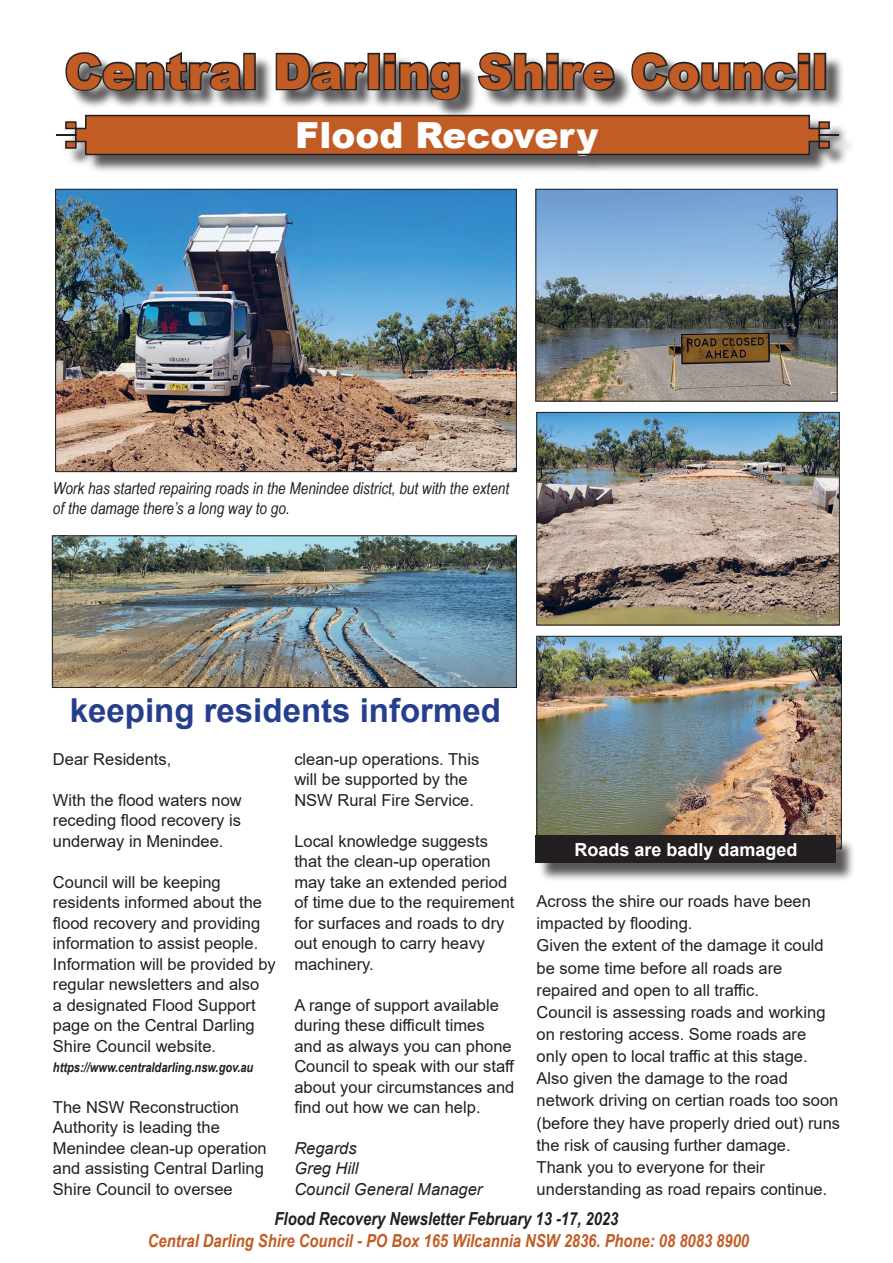
<style>
.page{position:relative;width:893px;height:1263px;background:#fff}
.page>*{position:absolute;margin:0;border:0;box-sizing:border-box;transform-origin:0 0}
.t1{font:900 48px "Arial";color:#c25c25}
.t2{font:900 36px "Arial";color:#fff}
.t3{font:700 33px "Arial";color:#253f8e}
.t4{font:italic 700 18px "Arial Narrow";color:#c25c25}
.t5{font:italic 700 18px "Arial Narrow";color:#231f20}
.t6{font:700 18px "Arial";color:#fff}
.t7{font:16.5px/20.5px "Arial";color:#231f20}
.t8{font:italic 16.5px/19.8px "Arial Narrow";color:#231f20}
.t9{font:italic 16.5px "Arial";color:#231f20}
.t10{font:italic 700 13.5px "Arial Narrow";color:#231f20}
</style>
<div class="page">
<div style="left:68px;top:55px;width:777px;height:64px;background:#231f20;opacity:.75"></div>
<svg style="left:65px;top:52px;width:180px;height:41px"></svg>
<div style="left:243px;top:53px;width:13px;height:37px;border:3px solid #231f20"></div>
<svg style="left:274px;top:52px;width:95px;height:41px"></svg>
<div style="left:367px;top:53px;width:13px;height:37px;border:3px solid #231f20"></div>
<svg style="left:382px;top:52px;width:81px;height:50px"></svg>
<svg style="left:476px;top:52px;width:141px;height:41px"></svg>
<svg style="left:630px;top:52px;width:182px;height:41px"></svg>
<div style="left:814px;top:53px;width:12px;height:37px;border:3px solid #231f20"></div>
<div style="left:59px;top:117px;width:798px;height:57px;background:#231f20;opacity:.75"></div>
<svg style="left:56px;top:114px;width:784px;height:42px;background:#b66033"></svg>
<img style="left:54px;top:537px;width:461px;height:149px">
<div style="left:52px;top:535px;width:465px;height:153px;border:1px solid #231f20"></div>
<img style="left:57px;top:191px;width:458px;height:279px">
<div style="left:55px;top:189px;width:462px;height:283px;border:1px solid #231f20"></div>
<img style="left:537px;top:191px;width:298px;height:208px">
<div style="left:535px;top:189px;width:302px;height:212px;border:1px solid #231f20"></div>
<img style="left:538px;top:414px;width:300px;height:209px">
<div style="left:536px;top:412px;width:304px;height:213px;border:1px solid #231f20"></div>
<img style="left:538px;top:638px;width:302px;height:200px">
<div style="left:536px;top:636px;width:306px;height:213px;border:1px solid #231f20"></div>
<div style="left:538px;top:838px;width:317px;height:44px;background:#231f20;opacity:.75"></div>
<div style="left:535px;top:835px;width:301px;height:28px;background:#231f20"></div>
<p class="t1" style="left:65px;top:37px;width:765px">Central Darling Shire Council</p>
<p class="t2" style="left:295px;top:109px;width:305px">Flood Recovery</p>
<p class="t8" style="left:53px;top:478px;width:458px">Work has started repairing roads in the Menindee district, but with the extent of the damage there’s a long way to go.</p>
<p class="t3" style="left:70px;top:687px;width:432px">keeping residents informed</p>
<p class="t7" style="left:53px;top:748px;width:120px">Dear Residents,</p>
<p class="t7" style="left:53px;top:789px;width:190px;text-align:justify">With the flood waters now receding flood recovery is underway in Menindee.</p>
<p class="t7" style="left:53px;top:871px;width:224px">Council will be keeping residents informed about the flood recovery and providing information to assist people.<br>Information will be provided by regular newsletters and also<br>a designated Flood Support page on the Central Darling<br>Shire Council website.</p>
<p class="t10" style="left:53px;top:1057px;width:202px">https://www.centraldarling.nsw.gov.au</p>
<p class="t7" style="left:53px;top:1097px;width:215px">The NSW Reconstruction<br>Authority is leading the<br>Menindee clean-up operation and assisting Central Darling<br>Shire Council to oversee</p>
<p class="t7" style="left:294px;top:748px;width:186px">clean-up operations. This will be supported by the<br>NSW Rural Fire Service.</p>
<p class="t7" style="left:294px;top:830px;width:222px">Local knowledge suggests that the clean-up operation may take an extended period of time due to the requirement for surfaces and roads to dry out enough to carry heavy machinery.</p>
<p class="t7" style="left:294px;top:994px;width:222px">A range of support available during these difficult times and as always you can phone<br>Council to speak with our staff about your circumstances and find out how we can help.</p>
<p class="t9" style="left:294px;top:1137px;width:64px">Regards</p>
<p class="t9" style="left:294px;top:1158px;width:66px">Greg Hill</p>
<p class="t9" style="left:294px;top:1178px;width:189px">Council General Manager</p>
<p class="t6" style="left:574px;top:837px;width:225px">Roads are badly damaged</p>
<p class="t7" style="left:537px;top:890px;width:276px;line-height:22.2px">Across the shire our roads have been impacted by flooding.</p>
<p class="t7" style="left:537px;top:934px;width:289px;line-height:22.2px">Given the extent of the damage it could be some time before all roads are repaired and open to all traffic.</p>
<p class="t7" style="left:537px;top:1001px;width:290px;line-height:22.2px">Council is assessing roads and working on restoring access. Some roads are only open to local traffic at this stage.</p>
<p class="t7" style="left:537px;top:1067px;width:305px;line-height:22.2px">Also given the damage to the road network driving on certian roads too soon (before they have properly dried out) runs the risk of causing further damage.</p>
<p class="t7" style="left:537px;top:1156px;width:292px;line-height:22.2px">Thank you to everyone for their understanding as road repairs continue.</p>
<p class="t5" style="left:275px;top:1205px;width:345px">Flood Recovery Newsletter February 13 -17, 2023</p>
<p class="t4" style="left:148px;top:1226px;width:603px">Central Darling Shire Council - PO Box 165 Wilcannia NSW 2836. Phone: 08 8083 8900</p>
</div>
